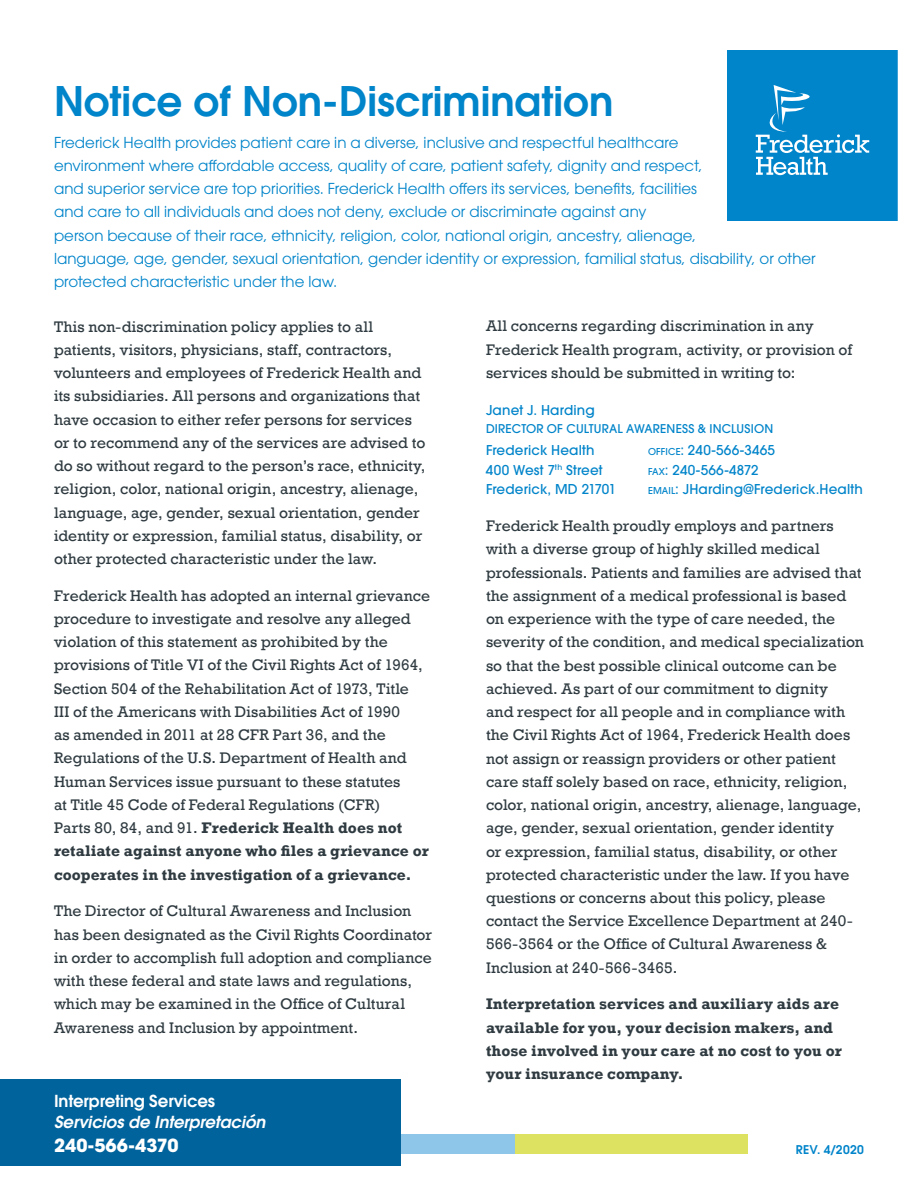
<style>
.page{position:relative;width:918px;height:1188px;background:#fff}
.page>*{position:absolute;margin:0;border:0;box-sizing:border-box;transform-origin:0 0}
.t1{font:600 40.5px "ITC Avant Garde Std";color:#0084ca}
.t2{font:700 18px "ITC Avant Garde Std";letter-spacing:.005em;color:#fff}
.t3{font:italic 600 16.5px "ITC Avant Garde Std";letter-spacing:-.005em;color:#fff}
.t4{font:600 16.5px "ITC Avant Garde Std";letter-spacing:-.005em;color:#fff}
.t5{font:15.75px/23.2px "Rockwell Std";letter-spacing:.005em;color:#2f3b41}
.t6{font:700 15.75px/23.2px "Rockwell Std";letter-spacing:.005em;color:#2f3b41}
.t7{font:15px/23.2px "ITC Avant Garde Std";letter-spacing:.005em;color:#0084ca}
.t8{font:500 13.5px "ITC Avant Garde Std";letter-spacing:.01em;color:#0084ca}
.t9{font:500 12px "ITC Avant Garde Std";letter-spacing:.015em;color:#0084ca}
.t10{font:600 12px "ITC Avant Garde Std";letter-spacing:.025em;color:#0084ca}
.s1{font-weight:700}
.s2{font-size:9.45px}
</style>
<div class="page">
<div style="left:515px;top:1134px;width:233px;height:20px;background:#dde360"></div>
<div style="left:337px;top:1134px;width:178px;height:20px;background:#8ec6ea"></div>
<div style="left:727px;top:50px;width:171px;height:170px;background:#0084ca"></div>
<svg style="left:756px;top:85px;width:113px;height:90px"></svg>
<div style="left:0;top:1080px;width:401px;height:86px;background:#00639c"></div>
<h1 class="t1" style="left:54px;top:75px;width:561px">Notice of Non-Discrimination</h1>
<p class="t7" style="left:54px;top:130px;width:763px">Frederick Health provides patient care in a diverse, inclusive and respectful healthcare<br>environment where affordable access, quality of care, patient safety, dignity and respect,<br>and superior service are top priorities. Frederick Health offers its services, benefits, facilities<br>and care to all individuals and does not deny, exclude or discriminate against any<br>person because of their race, ethnicity, religion, color, national origin, ancestry, alienage,<br>language, age, gender, sexual orientation, gender identity or expression, familial status, disability, or other protected characteristic under the law.</p>
<p class="t5" style="left:54px;top:314px;width:373px">This non-discrimination policy applies to all patients, visitors, physicians, staff, contractors, volunteers and employees of Frederick Health and its subsidiaries. All persons and organizations that have occasion to either refer persons for services or to recommend any of the services are advised to do so without regard to the person’s race, ethnicity, religion, color, national origin, ancestry, alienage, language, age, gender, sexual orientation, gender identity or expression, familial status, disability, or other protected characteristic under the law.</p>
<p class="t5" style="left:54px;top:584px;width:378px">Frederick Health has adopted an internal grievance procedure to investigate and resolve any alleged violation of this statement as prohibited by the provisions of Title VI of the Civil Rights Act of 1964, Section 504 of the Rehabilitation Act of 1973, Title<br>III of the Americans with Disabilities Act of 1990<br>as amended in 2011 at 28 CFR Part 36, and the Regulations of the U.S. Department of Health and Human Services issue pursuant to these statutes<br>at Title 45 Code of Federal Regulations (CFR)<br>Parts 80, 84, and 91. <span class="s1">Frederick Health does not retaliate against anyone who files a grievance or cooperates in the investigation of a grievance.</span></p>
<p class="t5" style="left:54px;top:899px;width:380px">The Director of Cultural Awareness and Inclusion has been designated as the Civil Rights Coordinator in order to accomplish full adoption and compliance with these federal and state laws and regulations, which may be examined in the Office of Cultural Awareness and Inclusion by appointment.</p>
<p class="t4" style="left:54px;top:1090px;width:163px">Interpreting Services</p>
<p class="t3" style="left:54px;top:1111px;width:213px">Servicios de Interpretación</p>
<p class="t2" style="left:54px;top:1133px;width:126px">240-566-4370</p>
<p class="t5" style="left:486px;top:314px;width:368px">All concerns regarding discrimination in any<br>Frederick Health program, activity, or provision of services should be submitted in writing to:</p>
<p class="t8" style="left:486px;top:401px;width:110px">Janet J. Harding</p>
<p class="t9" style="left:486px;top:421px;width:289px">DIRECTOR OF CULTURAL AWARENESS &amp; INCLUSION</p>
<p class="t8" style="left:486px;top:442px;width:110px">Frederick Health</p>
<p class="t8" style="left:648px;top:442px;width:129px"><span class="s2">OFFICE</span>: 240-566-3465</p>
<p class="t8" style="left:486px;top:461px;width:118px">400 West 7<sup>th</sup> Street</p>
<p class="t8" style="left:648px;top:461px;width:112px"><span class="s2">FAX</span>: 240-566-4872</p>
<p class="t8" style="left:486px;top:481px;width:132px">Frederick, MD 21701</p>
<p class="t8" style="left:648px;top:481px;width:216px"><span class="s2">EMAIL</span>: JHarding@Frederick.Health</p>
<p class="t5" style="left:486px;top:514px;width:380px">Frederick Health proudly employs and partners with a diverse group of highly skilled medical professionals. Patients and families are advised that the assignment of a medical professional is based on experience with the type of care needed, the severity of the condition, and medical specialization so that the best possible clinical outcome can be achieved. As part of our commitment to dignity<br>and respect for all people and in compliance with the Civil Rights Act of 1964, Frederick Health does not assign or reassign providers or other patient care staff solely based on race, ethnicity, religion, color, national origin, ancestry, alienage, language, age, gender, sexual orientation, gender identity<br>or expression, familial status, disability, or other protected characteristic under the law. If you have questions or concerns about this policy, please contact the Service Excellence Department at 240- 566-3564 or the Office of Cultural Awareness &amp; Inclusion at 240-566-3465.</p>
<p class="t6" style="left:486px;top:992px;width:357px">Interpretation services and auxiliary aids are available for you, your decision makers, and those involved in your care at no cost to you or your insurance company.</p>
<p class="t10" style="left:796px;top:1142px;width:70px">REV. 4/2020</p>
</div>
